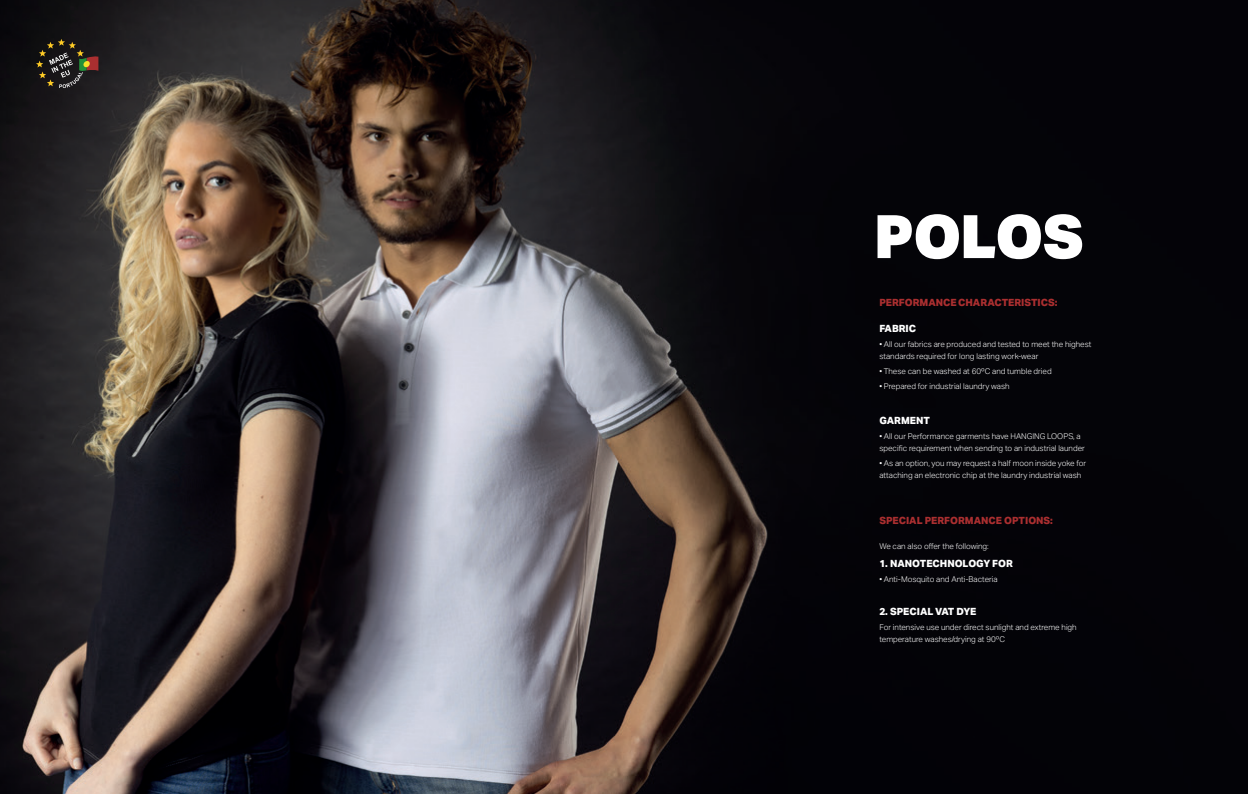
<style>
.page{position:relative;width:1248px;height:794px;background:#fff}
.page>*{position:absolute;margin:0;border:0;box-sizing:border-box;transform-origin:0 0}
.t1{font:900 60px "Aktiv Grotesk";letter-spacing:-.015em;color:#fff}
.t2{font:800 10px "Aktiv Grotesk";color:#ab2f30}
.t3{font:800 10px "Aktiv Grotesk";color:#fff}
.t4{font:300 8px/12px "Aktiv Grotesk";color:#fff}
</style>
<div class="page">
<img style="left:0;top:0;width:1247px;height:794px">
<svg style="left:36px;top:39px;width:62px;height:49px;background:#373026"></svg>
<h1 class="t1" style="left:873px;top:197px;width:211px">POLOS</h1>
<p class="t2" style="left:879px;top:296px;width:180px">PERFORMANCE CHARACTERISTICS:</p>
<p class="t3" style="left:879px;top:322px;width:38px">FABRIC</p>
<p class="t4" style="left:879px;top:338px;width:214px">• All our fabrics are produced and tested to meet the highest standards required for long lasting work-wear</p>
<p class="t4" style="left:879px;top:365px;width:174px">• These can be washed at 60ºC and tumble dried</p>
<p class="t4" style="left:879px;top:380px;width:132px">• Prepared for industrial laundry wash</p>
<p class="t3" style="left:879px;top:414px;width:52px">GARMENT</p>
<p class="t4" style="left:879px;top:430px;width:207px">• All our Performance garments have HANGING LOOPS, a specific requirement when sending to an industrial launder</p>
<p class="t4" style="left:879px;top:457px;width:208px">• As an option, you may request a half moon inside yoke for attaching an electronic chip at the laundry industrial wash</p>
<p class="t2" style="left:879px;top:514px;width:175px">SPECIAL PERFORMANCE OPTIONS:</p>
<p class="t4" style="left:879px;top:540px;width:111px">We can also offer the following:</p>
<p class="t3" style="left:879px;top:557px;width:135px">1. NANOTECHNOLOGY FOR</p>
<p class="t4" style="left:879px;top:573px;width:120px">• Anti-Mosquito and Anti-Bacteria</p>
<p class="t3" style="left:879px;top:605px;width:99px">2. SPECIAL VAT DYE</p>
<p class="t4" style="left:879px;top:621px;width:199px">For intensive use under direct sunlight and extreme high temperature washes/drying at 90ºC</p>
</div>
